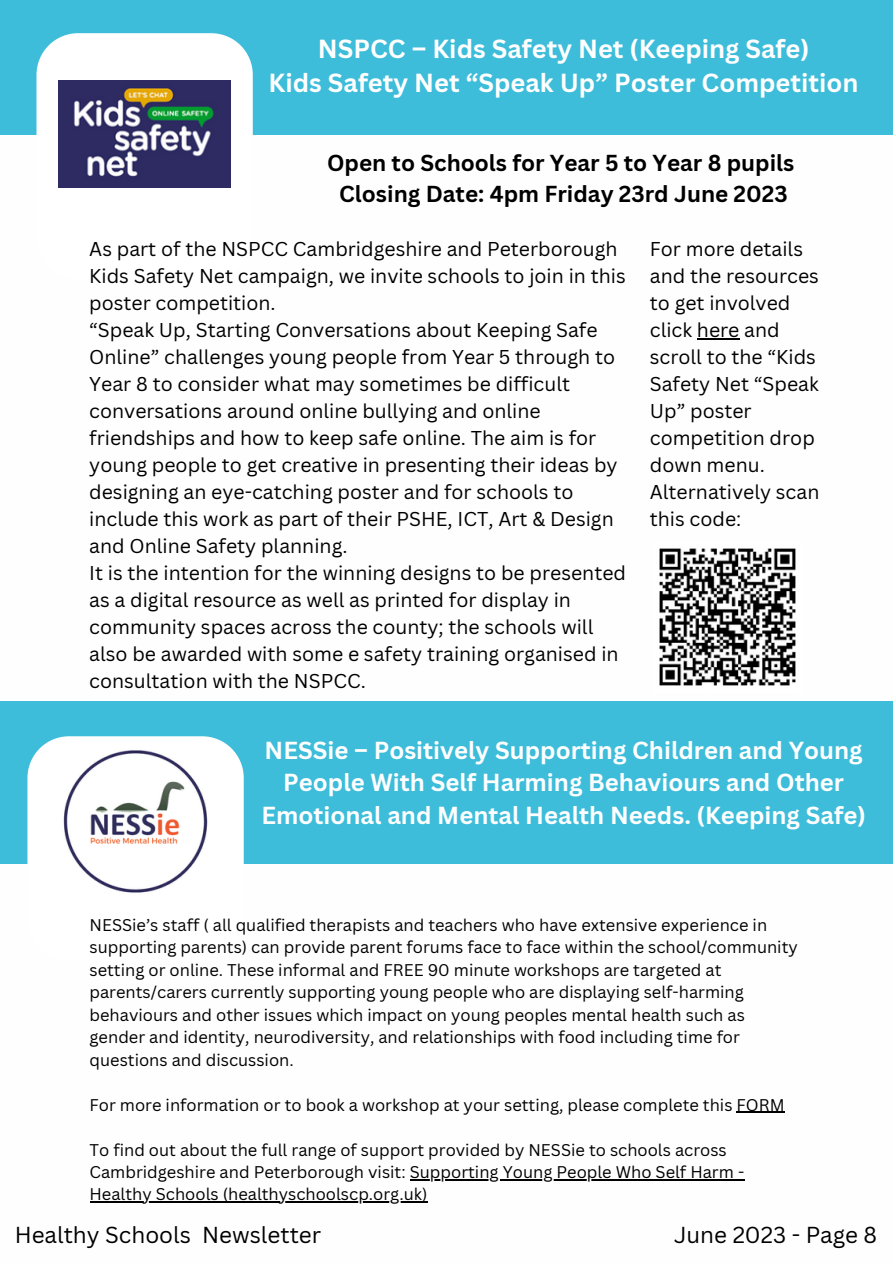
<style>
.page{position:relative;width:893px;height:1264px;background:#fff}
.page>*{position:absolute;margin:0;border:0;box-sizing:border-box;transform-origin:0 0}
.t1{font:700 25.5px "Canva Sans";color:#fefefe}
.t2{font:700 24px/32.5px "Canva Sans";color:#fefefe;text-align:center}
.t3{font:700 22.5px "Canva Sans";color:#000}
.t4{font:22.5px "Canva Sans";color:#000}
.t5{font:19.5px/27px "Canva Sans";color:#000}
.t6{font:16.5px/22.5px "Canva Sans";color:#000}
</style>
<div class="page">
<img style="left:659px;top:548px;width:137px;height:138px">
<div style="left:0;top:0;width:892px;height:135px;background:#3dbdda"></div>
<svg style="left:36px;top:33px;width:217px;height:155px;fill:#fff"></svg>
<img style="left:58px;top:81px;width:172px;height:107px">
<hr style="left:697px;top:338px;width:42px;height:1px;background:#000">
<div style="left:0;top:701px;width:892px;height:162px;background:#3dbdda"></div>
<svg style="left:27px;top:736px;width:217px;height:128px;background:#ecf8fb"></svg>
<img style="left:58px;top:743px;width:155px;height:150px">
<hr style="left:736px;top:1111px;width:48px;height:1px;background:#000">
<hr style="left:410px;top:1179px;width:334px;height:1px;background:#000">
<hr style="left:89px;top:1201px;width:338px;height:1px;background:#000">
<p class="t1" style="left:318px;top:30px;width:493px">NSPCC – Kids Safety Net (Keeping Safe)</p>
<p class="t1" style="left:268px;top:65px;width:591px">Kids Safety Net “Speak Up” Poster Competition</p>
<p class="t3" style="left:327px;top:147px;width:469px">Open to Schools for Year 5 to Year 8 pupils</p>
<p class="t3" style="left:339px;top:178px;width:450px">Closing Date: 4pm Friday 23rd June 2023</p>
<p class="t5" style="left:649px;top:235px;width:171px">For more details and the resources to get involved click here and scroll to the “Kids<br>Safety Net “Speak<br>Up” poster competition drop down menu.</p>
<p class="t5" style="left:649px;top:478px;width:171px">Alternatively scan this code:</p>
<p class="t5" style="left:89px;top:235px;width:538px">As part of the NSPCC Cambridgeshire and Peterborough<br>Kids Safety Net campaign, we invite schools to join in this poster competition.</p>
<p class="t5" style="left:89px;top:316px;width:530px">“Speak Up, Starting Conversations about Keeping Safe Online” challenges young people from Year 5 through to Year 8 to consider what may sometimes be difficult conversations around online bullying and online friendships and how to keep safe online. The aim is for young people to get creative in presenting their ideas by designing an eye-catching poster and for schools to include this work as part of their PSHE, ICT, Art &amp; Design and Online Safety planning.</p>
<p class="t5" style="left:89px;top:559px;width:538px">It is the intention for the winning designs to be presented as a digital resource as well as printed for display in community spaces across the county; the schools will also be awarded with some e safety training organised in consultation with the NSPCC.</p>
<p class="t2" style="left:261px;top:733px;width:606px">NESSie – Positively Supporting Children and Young<br>People With Self Harming Behaviours and Other<br>Emotional and Mental Health Needs. (Keeping Safe)</p>
<p class="t6" style="left:89px;top:912px;width:709px">NESSie’s staff ( all qualified therapists and teachers who have extensive experience in supporting parents) can provide parent forums face to face within the school/community setting or online. These informal and FREE 90 minute workshops are targeted at parents/carers currently supporting young people who are displaying self-harming behaviours and other issues which impact on young peoples mental health such as gender and identity, neurodiversity, and relationships with food including time for questions and discussion.</p>
<p class="t6" style="left:89px;top:1092px;width:696px">For more information or to book a workshop at your setting, please complete this FORM</p>
<p class="t6" style="left:89px;top:1137px;width:656px">To find out about the full range of support provided by NESSie to schools across<br>Cambridgeshire and Peterborough visit: Supporting Young People Who Self Harm -<br>Healthy Schools (healthyschoolscp.org.uk)</p>
<p class="t4" style="left:15px;top:1218px;width:308px">Healthy Schools Newsletter</p>
<p class="t4" style="left:674px;top:1218px;width:205px">June 2023 - Page 8</p>
</div>
